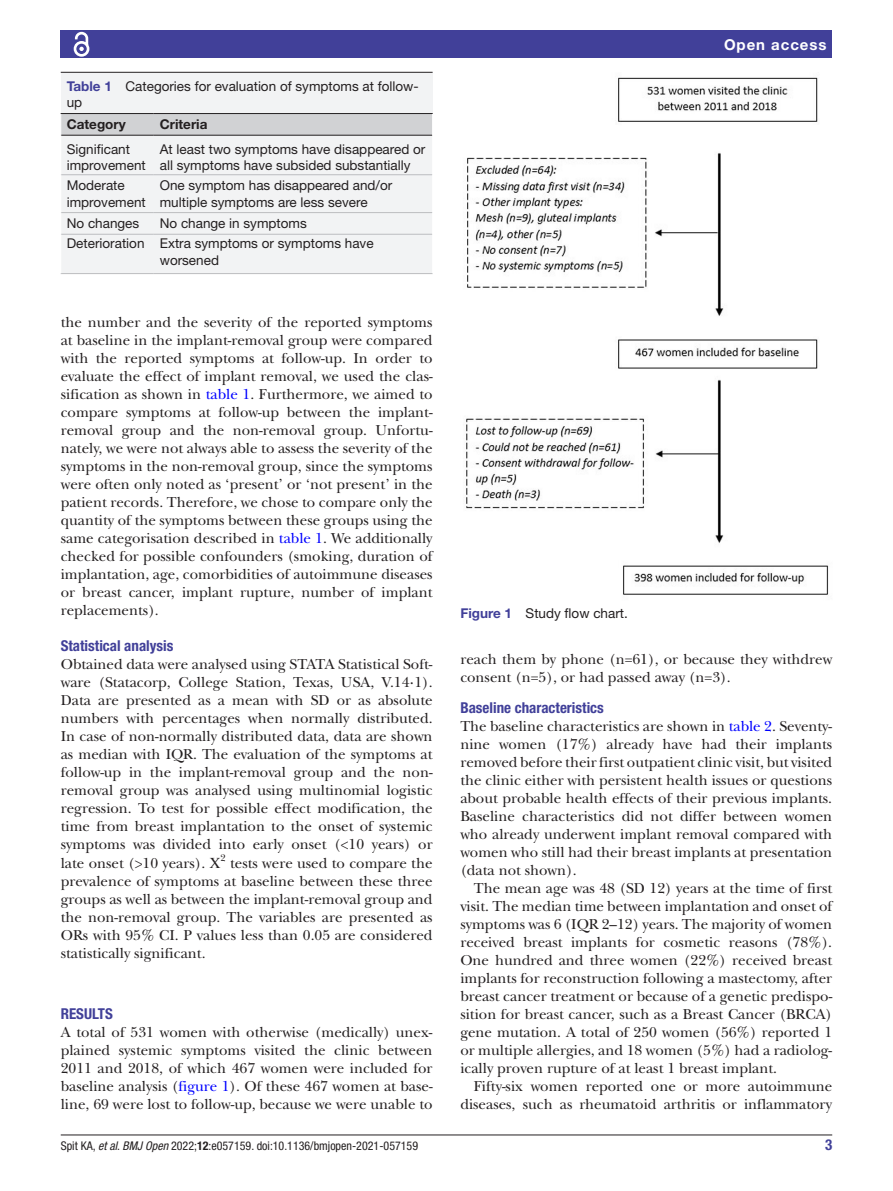
<style>
.page{position:relative;width:893px;height:1191px;background:#fff}
.page>*{position:absolute;margin:0;border:0;box-sizing:border-box;transform-origin:0 0}
.t1{font:15px/18px "New Baskerville";color:#231f20;text-align:justify}
.t2{font:700 condensed 15px "Helvetica Neue LT Std";color:#414099}
.t3{font:700 15px "Helvetica Neue LT Std";letter-spacing:.065em;color:#fff}
.t4{font:13.5px/16.2px "Helvetica Neue LT Std";color:#231f20}
.t5{font:700 13.5px "Helvetica Neue LT Std";color:#231f20}
.t6{font:condensed 12px "Helvetica Neue LT Std";color:#231f20}
.s1{font-weight:700;color:#414099}
.s2{color:#00f}
.s3{font-style:italic}
.s4{font-weight:700}
</style>
<div class="page">
<hr style="left:61px;top:1134px;width:771px;height:1px;background:#231f20">
<div style="left:61px;top:31px;width:771px;height:27px;background:#414099"></div>
<svg style="left:73px;top:31px;width:17px;height:26px"></svg>
<div style="left:61px;top:73px;width:372px;height:201px;background:#f2f3f4"></div>
<hr style="left:61px;top:72px;width:372px;height:1px;background:#231f20">
<hr style="left:61px;top:113px;width:93px;height:1px;background:#231f20">
<hr style="left:61px;top:135px;width:93px;height:1px;background:#231f20">
<hr style="left:154px;top:113px;width:279px;height:1px;background:#231f20">
<hr style="left:154px;top:135px;width:278px;height:1px;background:#231f20">
<hr style="left:61px;top:174px;width:93px;height:1px;background:#bcbdc0">
<hr style="left:154px;top:174px;width:278px;height:1px;background:#bcbdc0">
<hr style="left:61px;top:212px;width:93px;height:1px;background:#bcbdc0">
<hr style="left:154px;top:212px;width:278px;height:1px;background:#bcbdc0">
<hr style="left:61px;top:234px;width:93px;height:1px;background:#bcbdc0">
<hr style="left:61px;top:273px;width:93px;height:1px;background:#bcbdc0">
<hr style="left:154px;top:234px;width:278px;height:1px;background:#bcbdc0">
<hr style="left:154px;top:273px;width:279px;height:1px;background:#bcbdc0">
<svg style="left:61px;top:114px;width:371px;height:21px;background:#ceced0"></svg>
<hr style="left:432px;top:135px;width:1px;height:40px;background:#fff">
<hr style="left:432px;top:175px;width:1px;height:38px;background:#fff">
<svg style="left:432px;top:213px;width:1px;height:20px"></svg>
<hr style="left:432px;top:234px;width:1px;height:39px;background:#fff">
<img style="left:466px;top:77px;width:363px;height:518px">
<p class="t4" style="left:67px;top:77px;width:353px"><span class="s1">Table 1</span> Categories for evaluation of symptoms at follow&shy;up</p>
<p class="t5" style="left:67px;top:116px;width:61px">Category</p>
<p class="t5" style="left:160px;top:116px;width:49px">Criteria</p>
<p class="t4" style="left:67px;top:141px;width:81px">Significant improvement</p>
<p class="t4" style="left:160px;top:141px;width:267px">At least two symptoms have disappeared or all symptoms have subsided substantially</p>
<p class="t4" style="left:67px;top:177px;width:81px">Moderate improvement</p>
<p class="t4" style="left:160px;top:177px;width:234px">One symptom has disappeared and/or multiple symptoms are less severe</p>
<p class="t4" style="left:67px;top:215px;width:74px">No changes</p>
<p class="t4" style="left:67px;top:213px;width:308px;line-height:20.1px;text-indent:93px">No change in symptoms<br>Deterioration Extra symptoms or symptoms have</p>
<p class="t4" style="left:160px;top:251px;width:61px">worsened</p>
<p class="t1" style="left:61px;top:313px;width:373px">the number and the severity of the reported symptoms at baseline in the implant-removal group were compared with the reported symptoms at follow-up. In order to evaluate the effect of implant removal, we used the clas&shy;sification as shown in <span class="s2">table 1</span>. Furthermore, we aimed to compare symptoms at follow-up between the implant&shy;removal group and the non-removal group. Unfortu&shy;nately, we were not always able to assess the severity of the symptoms in the non-removal group, since the symptoms were often only noted as ‘present’ or ‘not present’ in the patient records. Therefore, we chose to compare only the quantity of the symptoms between these groups using the same categorisation described in <span class="s2">table 1</span>. We additionally checked for possible confounders (smoking, duration of implantation, age, comorbidities of autoimmune diseases or breast cancer, implant rupture, number of implant replacements).</p>
<p class="t2" style="left:61px;top:637px;width:114px">Statistical analysis</p>
<p class="t1" style="left:61px;top:655px;width:373px">Obtained data were analysed using STATA Statistical Soft&shy;ware (Statacorp, College Station, Texas, USA, V.14·1).<br>Data are presented as a mean with SD or as absolute numbers with percentages when normally distributed.<br>In case of non-normally distributed data, data are shown as median with IQR. The evaluation of the symptoms at follow-up in the implant-removal group and the non&shy;removal group was analysed using multinomial logistic regression. To test for possible effect modification, the time from breast implantation to the onset of systemic symptoms was divided into early onset (&lt;10 years) or late onset (&gt;10 years). <sup>2</sup> tests were used to compare the prevalence of symptoms at baseline between these three groups as well as between the implant-removal group and the non-removal group. The variables are presented as ORs with 95% CI. P values less than 0.05 are considered statistically significant.</p>
<p class="t2" style="left:61px;top:1004px;width:54px">RESULTS</p>
<p class="t1" style="left:61px;top:1023px;width:373px">A total of 531 women with otherwise (medically) unex&shy;plained systemic symptoms visited the clinic between 2011 and 2018, of which 467 women were included for baseline analysis (<span class="s2">figure 1</span>). Of these 467 women at base&shy;line, 69 were lost to follow-up, because we were unable to</p>
<p class="t3" style="left:724px;top:35px;width:104px">Open access</p>
<p class="t4" style="left:460px;top:605px;width:169px"><span class="s1">Figure 1</span> Study flow chart.</p>
<p class="t1" style="left:460px;top:650px;width:373px">reach them by phone (n=61), or because they withdrew consent (n=5), or had passed away (n=3).</p>
<p class="t2" style="left:460px;top:699px;width:145px">Baseline characteristics</p>
<p class="t1" style="left:460px;top:717px;width:373px">The baseline characteristics are shown in <span class="s2">table 2</span>. Seventy&shy;nine women (17%) already have had their implants removed before their first outpatient clinic visit, but visited the clinic either with persistent health issues or questions about probable health effects of their previous implants.<br>Baseline characteristics did not differ between women who already underwent implant removal compared with women who still had their breast implants at presentation (data not shown).</p>
<p class="t1" style="left:460px;top:879px;width:373px;text-indent:14px">The mean age was 48 (SD 12) years at the time of first visit. The median time between implantation and onset of symptoms was 6 (IQR 2–12) years. The majority of women received breast implants for cosmetic reasons (78%).<br>One hundred and three women (22%) received breast implants for reconstruction following a mastectomy, after breast cancer treatment or because of a genetic predispo&shy;sition for breast cancer, such as a Breast Cancer (BRCA) gene mutation. A total of 250 women (56%) reported 1 or multiple allergies, and 18 women (5%) had a radiolog&shy;ically proven rupture of at least 1 breast implant.</p>
<p class="t1" style="left:460px;top:1077px;width:373px;text-align:right">Fifty-six women reported one or more autoimmune diseases, such as rheumatoid arthritis or inflammatory</p>
<p class="t6" style="left:61px;top:1138px;width:359px">Spit KA, <span class="s3">et al</span>. <span class="s3">BMJ Open</span> 2022;<span class="s4">12</span>:e057159. doi:10.1136/bmjopen-2021-057159</p>
<p class="t2" style="left:825px;top:1135px;width:9px">3</p>
</div>
